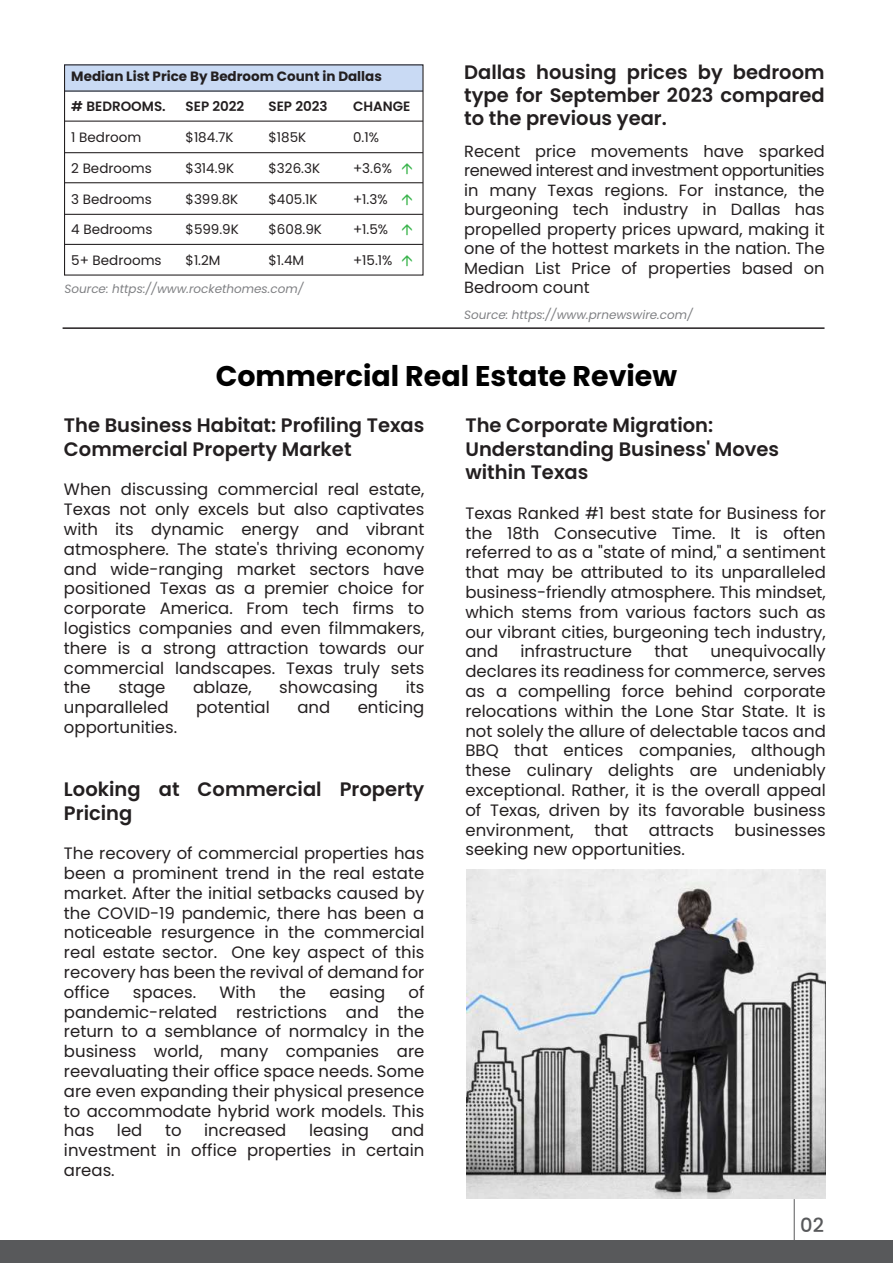
<style>
.page{position:relative;width:893px;height:1263px;background:#fff}
.page>*{position:absolute;margin:0;border:0;box-sizing:border-box;transform-origin:0 0}
.t1{font:700 28.5px "Poppins";color:#000}
.t2{font:600 19.5px/23.4px "Poppins";color:#231f20}
.t3{font:500 19.5px "Poppins";color:#58595b}
.t4{font:16.5px/19.8px "Poppins";color:#231f20;text-align:justify}
.t5{font:16.2px/19.5px "Poppins";color:#231f20;text-align:justify}
.t6{font:13.5px "Poppins";color:#231f20}
.t7{font:700 13.5px "Poppins";color:#231f20}
.t8{font:600 13.5px "Poppins";color:#231f20}
.t9{font:italic 12px "Poppins";color:#808184}
</style>
<div class="page">
<div style="left:0;top:1241px;width:893px;height:22px;background:#58595b"></div>
<hr style="left:794px;top:1199px;width:1px;height:52px;background:#58595b">
<div style="left:64px;top:64px;width:358px;height:27px;background:#c9daf4"></div>
<hr style="left:65px;top:91px;width:358px;height:1px;background:#231f20">
<hr style="left:65px;top:121px;width:358px;height:1px;background:#231f20">
<hr style="left:65px;top:152px;width:358px;height:1px;background:#231f20">
<hr style="left:65px;top:182px;width:358px;height:1px;background:#231f20">
<hr style="left:65px;top:214px;width:358px;height:1px;background:#231f20">
<hr style="left:65px;top:244px;width:358px;height:1px;background:#231f20">
<hr style="left:63px;top:327px;width:761px;height:2px;background:#231f20">
<img style="left:466px;top:869px;width:360px;height:330px">
<p class="t7" style="left:71px;top:68px;width:312px">Median List Price By Bedroom Count in Dallas</p>
<p class="t8" style="left:71px;top:99px;width:96px"># BEDROOMS.</p>
<p class="t8" style="left:186px;top:99px;width:60px">SEP 2022</p>
<p class="t8" style="left:269px;top:99px;width:61px">SEP 2023</p>
<p class="t8" style="left:353px;top:99px;width:59px">CHANGE</p>
<p class="t6" style="left:71px;top:130px;width:71px">1 Bedroom</p>
<p class="t6" style="left:186px;top:130px;width:50px">$184.7K</p>
<p class="t6" style="left:269px;top:130px;width:39px">$185K</p>
<p class="t6" style="left:353px;top:130px;width:27px">0.1%</p>
<p class="t6" style="left:71px;top:160px;width:82px">2 Bedrooms</p>
<p class="t6" style="left:186px;top:160px;width:50px">$314.9K</p>
<p class="t6" style="left:269px;top:160px;width:53px">$326.3K</p>
<p class="t6" style="left:353px;top:160px;width:40px">+3.6%</p>
<p class="t6" style="left:71px;top:191px;width:82px">3 Bedrooms</p>
<p class="t6" style="left:186px;top:191px;width:54px">$399.8K</p>
<p class="t6" style="left:269px;top:191px;width:51px">$405.1K</p>
<p class="t6" style="left:353px;top:191px;width:36px">+1.3%</p>
<p class="t6" style="left:71px;top:222px;width:83px">4 Bedrooms</p>
<p class="t6" style="left:186px;top:222px;width:55px">$599.9K</p>
<p class="t6" style="left:269px;top:222px;width:55px">$608.9K</p>
<p class="t6" style="left:353px;top:222px;width:37px">+1.5%</p>
<p class="t6" style="left:71px;top:253px;width:92px">5+ Bedrooms</p>
<p class="t6" style="left:186px;top:253px;width:36px">$1.2M</p>
<p class="t6" style="left:269px;top:253px;width:37px">$1.4M</p>
<p class="t6" style="left:353px;top:253px;width:41px">+15.1%</p>
<p class="t9" style="left:65px;top:282px;width:240px">Source: https://www.rockethomes.com/</p>
<p class="t2" style="left:464px;top:60px;width:362px;text-align:justify">Dallas housing prices by bedroom type for September 2023 compared to the previous year.</p>
<p class="t5" style="left:464px;top:142px;width:362px">Recent price movements have sparked renewed interest and investment opportunities in many Texas regions. For instance, the burgeoning tech industry in Dallas has propelled property prices upward, making it one of the hottest markets in the nation. The Median List Price of properties based on Bedroom count</p>
<p class="t9" style="left:464px;top:308px;width:230px">Source: https://www.prnewswire.com/</p>
<h1 class="t1" style="left:216px;top:359px;width:463px">Commercial Real Estate Review</h1>
<p class="t2" style="left:64px;top:414px;width:362px">The Business Habitat: Profiling Texas<br>Commercial Property Market</p>
<p class="t4" style="left:64px;top:480px;width:362px">When discussing commercial real estate, Texas not only excels but also captivates with its dynamic energy and vibrant atmosphere. The state's thriving economy and wide-ranging market sectors have positioned Texas as a premier choice for corporate America. From tech firms to logistics companies and even filmmakers, there is a strong attraction towards our commercial landscapes. Texas truly sets the</p>
<p class="t4" style="left:118px;top:678px;width:49px">stage</p>
<p class="t4" style="left:193px;top:678px;width:60px">ablaze,</p>
<p class="t4" style="left:279px;top:678px;width:100px">showcasing</p>
<p class="t4" style="left:406px;top:678px;width:20px">its</p>
<p class="t4" style="left:64px;top:698px;width:106px">unparalleled</p>
<p class="t4" style="left:196px;top:698px;width:75px">potential</p>
<p class="t4" style="left:297px;top:698px;width:34px">and</p>
<p class="t4" style="left:358px;top:698px;width:68px">enticing</p>
<p class="t4" style="left:64px;top:717px;width:115px">opportunities.</p>
<p class="t2" style="left:64px;top:778px;width:362px">Looking at Commercial Property<br>Pricing</p>
<p class="t4" style="left:64px;top:844px;width:362px">The recovery of commercial properties has been a prominent trend in the real estate market. After the initial setbacks caused by the COVID-19 pandemic, there has been a noticeable resurgence in the commercial real estate sector. One key aspect of this recovery has been the revival of demand for office</p>
<p class="t4" style="left:64px;top:982px;width:362px;text-indent:344px">of pandemic-related restrictions and the return to a semblance of normalcy in the business world, many companies are reevaluating their office space needs. Some are even expanding their physical presence to accommodate hybrid work models. This has</p>
<p class="t4" style="left:133px;top:982px;width:65px">spaces.</p>
<p class="t4" style="left:219px;top:982px;width:38px">With</p>
<p class="t4" style="left:279px;top:982px;width:28px">the</p>
<p class="t4" style="left:329px;top:982px;width:57px">easing</p>
<p class="t4" style="left:117px;top:1121px;width:27px">led</p>
<p class="t4" style="left:165px;top:1121px;width:18px">to</p>
<p class="t4" style="left:204px;top:1121px;width:84px">increased</p>
<p class="t4" style="left:309px;top:1121px;width:61px">leasing</p>
<p class="t4" style="left:64px;top:1121px;width:362px;text-indent:328px">and investment in office properties in certain areas.</p>
<p class="t2" style="left:465px;top:414px;width:315px">The Corporate Migration:<br>Understanding Business' Moves within Texas</p>
<p class="t4" style="left:465px;top:503px;width:362px">Texas Ranked #1 best state for Business for the 18th Consecutive Time. It is often referred to as a "state of mind," a sentiment that may be attributed to its unparalleled business-friendly atmosphere. This mindset, which stems from various factors such as our vibrant cities, burgeoning tech industry, and</p>
<p class="t4" style="left:520px;top:642px;width:113px">infrastructure</p>
<p class="t4" style="left:654px;top:642px;width:35px">that</p>
<p class="t4" style="left:465px;top:642px;width:362px;text-indent:245px">unequivocally declares its readiness for commerce, serves as a compelling force behind corporate relocations within the Lone Star State. It is not solely the allure of delectable tacos and BBQ that entices companies, although these culinary delights are undeniably exceptional. Rather, it is the overall appeal of Texas, driven by its favorable business environment, that</p>
<p class="t4" style="left:649px;top:820px;width:67px">attracts</p>
<p class="t4" style="left:735px;top:820px;width:93px">businesses</p>
<p class="t4" style="left:465px;top:840px;width:221px">seeking new opportunities.</p>
<p class="t3" style="left:800px;top:1214px;width:25px">02</p>
</div>
